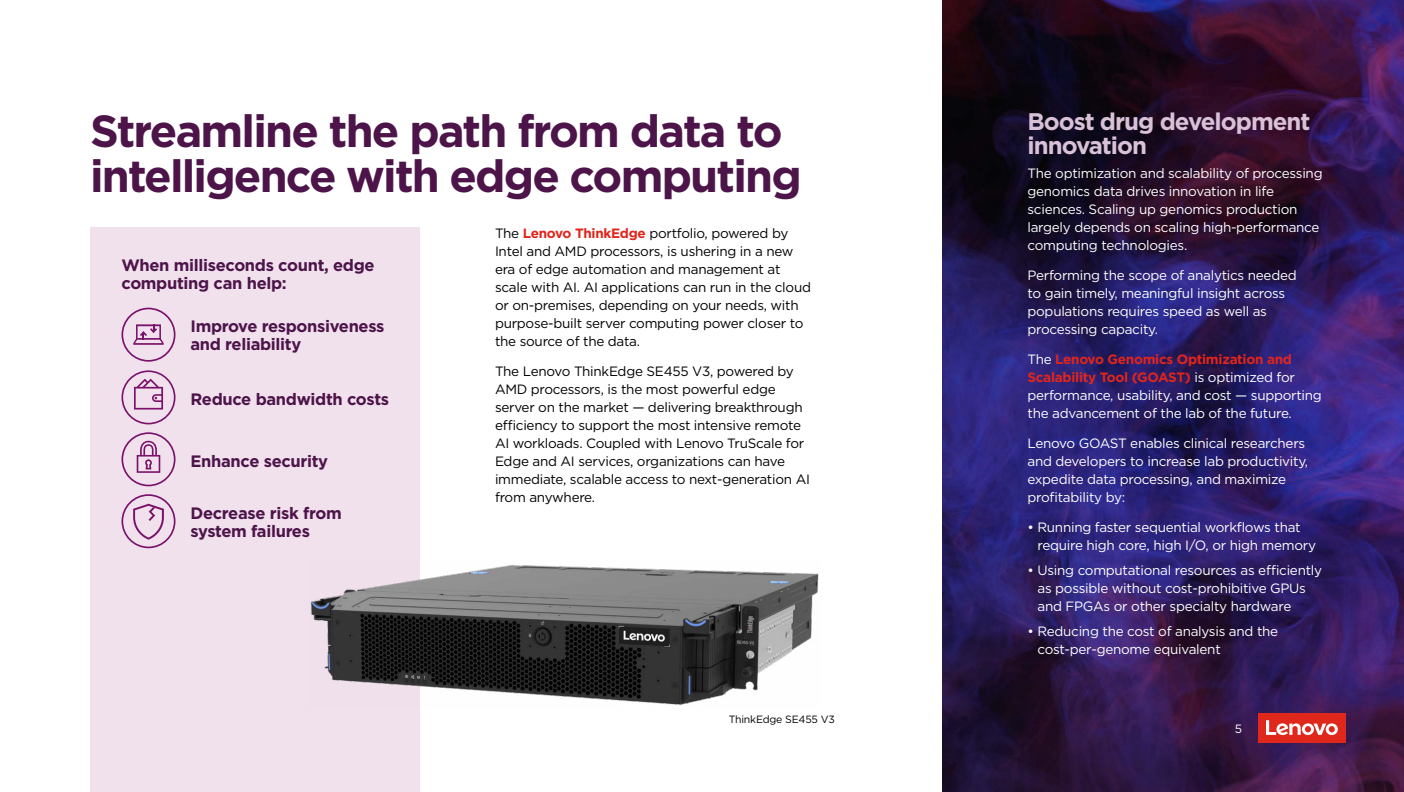
<style>
.page{position:relative;width:1404px;height:792px;background:#fff}
.page>*{position:absolute;margin:0;border:0;box-sizing:border-box;transform-origin:0 0}
.t1{font:700 45px/45px "Gotham";letter-spacing:-.04em;color:#4d144a}
.t2{font:700 24px/24px "Gotham";letter-spacing:-.04em;color:#d9c1d8}
.t3{font:700 16.5px/18px "Gotham";letter-spacing:-.02em;color:#4d144a}
.t4{font:13.5px/18px "Gotham";letter-spacing:-.02em;color:#fff}
.t5{font:13.5px/18px "Gotham";letter-spacing:-.02em;color:#000}
.t6{font:12px "Gotham";color:#fff}
.t7{font:10.5px "Gotham";letter-spacing:-.02em;color:#000}
.s1{font-weight:700;color:#e1251b}
</style>
<div class="page">
<div style="left:90px;top:227px;width:330px;height:565px;background:#f1e1ed"></div>
<svg style="left:121px;top:370px;width:54px;height:54px"></svg>
<svg style="left:121px;top:432px;width:54px;height:54px"></svg>
<svg style="left:121px;top:494px;width:54px;height:54px"></svg>
<svg style="left:121px;top:308px;width:54px;height:54px"></svg>
<img style="left:942px;top:0;width:462px;height:792px">
<img style="left:310px;top:564px;width:509px;height:141px">
<div style="left:1258px;top:713px;width:88px;height:30px;background:#df271c"></div>
<svg style="left:1266px;top:720px;width:72px;height:15px"></svg>
<h1 class="t1" style="left:90px;top:108px;width:713px">Streamline the path from data to intelligence with edge computing</h1>
<p class="t3" style="left:122px;top:256px;width:255px">When milliseconds count, edge computing can help:</p>
<p class="t3" style="left:191px;top:317px;width:196px">Improve responsiveness and reliability</p>
<p class="t3" style="left:191px;top:390px;width:200px">Reduce bandwidth costs</p>
<p class="t3" style="left:191px;top:452px;width:139px">Enhance security</p>
<p class="t3" style="left:191px;top:504px;width:153px">Decrease risk from system failures</p>
<p class="t5" style="left:495px;top:224px;width:318px">The <span class="s1">Lenovo ThinkEdge</span> portfolio, powered by Intel and AMD processors, is ushering in a new era of edge automation and management at scale with AI. AI applications can run in the cloud or on-premises, depending on your needs, with purpose-built server computing power closer to the source of the data.</p>
<p class="t5" style="left:495px;top:362px;width:316px">The Lenovo ThinkEdge SE455 V3, powered by AMD processors, is the most powerful edge server on the market — delivering breakthrough efficiency to support the most intensive remote AI workloads. Coupled with Lenovo TruScale for Edge and AI services, organizations can have immediate, scalable access to next-generation AI from anywhere.</p>
<p class="t7" style="left:729px;top:713px;width:108px">ThinkEdge SE455 V3</p>
<h2 class="t2" style="left:1028px;top:109px;width:285px">Boost drug development innovation</h2>
<p class="t4" style="left:1028px;top:164px;width:297px">The optimization and scalability of processing genomics data drives innovation in life sciences. Scaling up genomics production largely depends on scaling high-performance computing technologies.</p>
<p class="t4" style="left:1028px;top:266px;width:271px">Performing the scope of analytics needed to gain timely, meaningful insight across populations requires speed as well as processing capacity.</p>
<p class="t4" style="left:1028px;top:350px;width:296px">The <span class="s1">Lenovo Genomics Optimization and Scalability Tool (GOAST)</span> is optimized for performance, usability, and cost — supporting the advancement of the lab of the future.</p>
<p class="t4" style="left:1028px;top:434px;width:282px">Lenovo GOAST enables clinical researchers and developers to increase lab productivity, expedite data processing, and maximize profitability by:</p>
<p class="t4" style="left:1037px;top:518px;width:280px;text-indent:-10px">• Running faster sequential workflows that require high core, high I/O, or high memory</p>
<p class="t4" style="left:1037px;top:561px;width:286px;text-indent:-10px">• Using computational resources as efficiently as possible without cost-prohibitive GPUs and FPGAs or other specialty hardware</p>
<p class="t4" style="left:1037px;top:621px;width:242px;text-indent:-10px">• Reducing the cost of analysis and the cost-per-genome equivalent</p>
<p class="t6" style="left:1235px;top:721px;width:9px">5</p>
</div>
